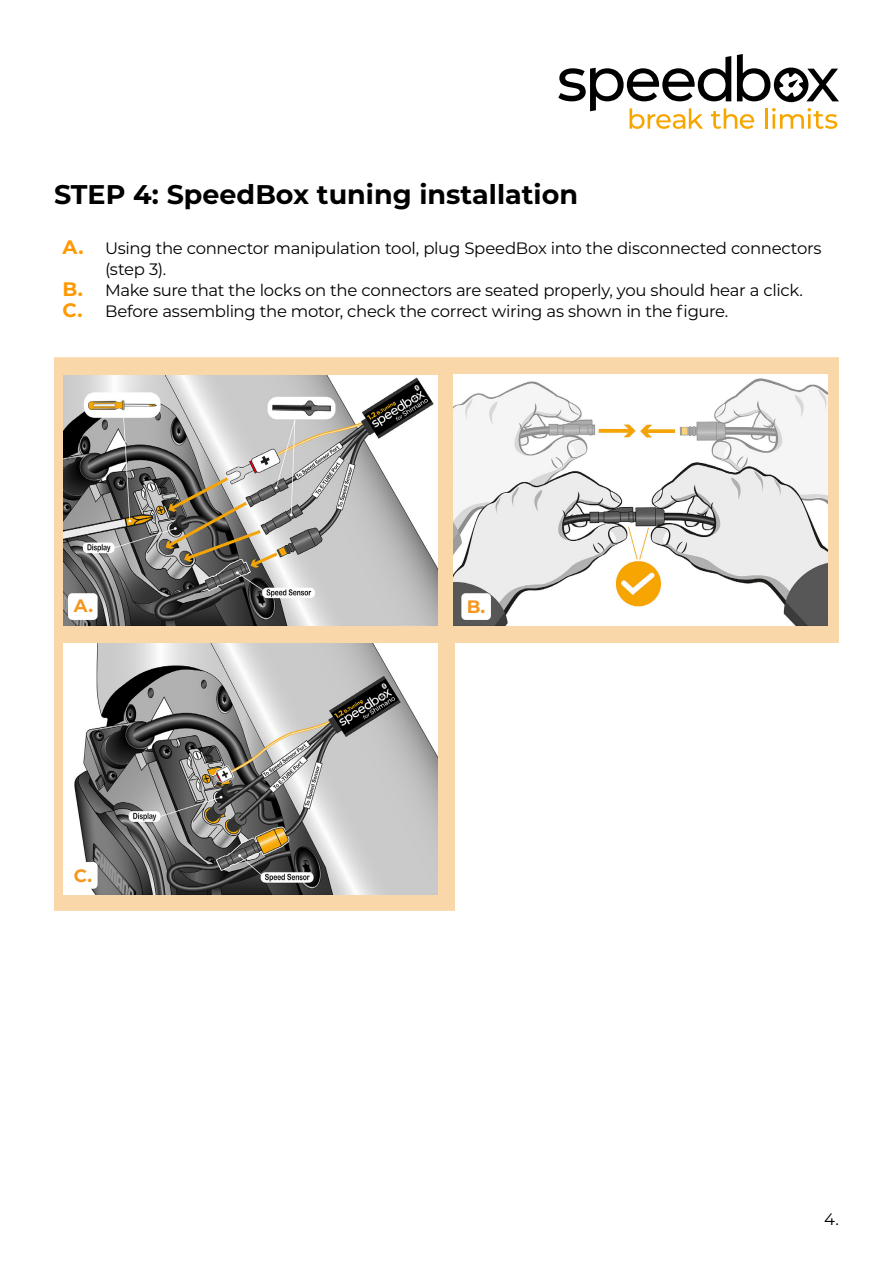
<style>
.page{position:relative;width:893px;height:1263px;background:#fff}
.page>*{position:absolute;margin:0;border:0;box-sizing:border-box;transform-origin:0 0}
.t1{font:700 27px "Montserrat";color:#000}
.t2{font:700 18px "Montserrat";color:#f4971e}
.t3{font:16.5px/21px "Montserrat";letter-spacing:-.02em;color:#000}
.s1{font-weight:700;font-size:19.5px;color:#f90}
</style>
<div class="page">
<svg style="left:558px;top:54px;width:281px;height:75px"></svg>
<svg style="left:54px;top:357px;width:785px;height:554px"></svg>
<img style="left:64px;top:375px;width:374px;height:251px">
<img style="left:454px;top:375px;width:374px;height:250px">
<img style="left:64px;top:644px;width:374px;height:251px">
<div style="left:461px;top:593px;width:30px;height:27px;background:#fff;border-radius:4px"></div>
<div style="left:68px;top:593px;width:30px;height:27px;background:#fff;border-radius:4px"></div>
<div style="left:68px;top:862px;width:30px;height:27px;background:#fff;border-radius:4px"></div>
<p class="t1" style="left:54px;top:175px;width:525px">STEP 4: SpeedBox tuning installation</p>
<p class="t3" style="left:105px;top:237px;width:718px;text-indent:-43px"><span class="s1">A.</span> Using the connector manipulation tool, plug SpeedBox into the disconnected connectors (step 3).</p>
<p class="t3" style="left:63px;top:279px;width:742px"><span class="s1">B.</span> Make sure that the locks on the connectors are seated properly, you should hear a click.</p>
<p class="t3" style="left:63px;top:300px;width:667px"><span class="s1">C.</span> Before assembling the motor, check the correct wiring as shown in the figure.</p>
<p class="t2" style="left:74px;top:593px;width:21px">A.</p>
<p class="t2" style="left:74px;top:863px;width:20px">C.</p>
<p class="t2" style="left:467px;top:593px;width:20px">B.</p>
<p class="t3" style="left:824px;top:1208px;width:16px">4.</p>
</div>
